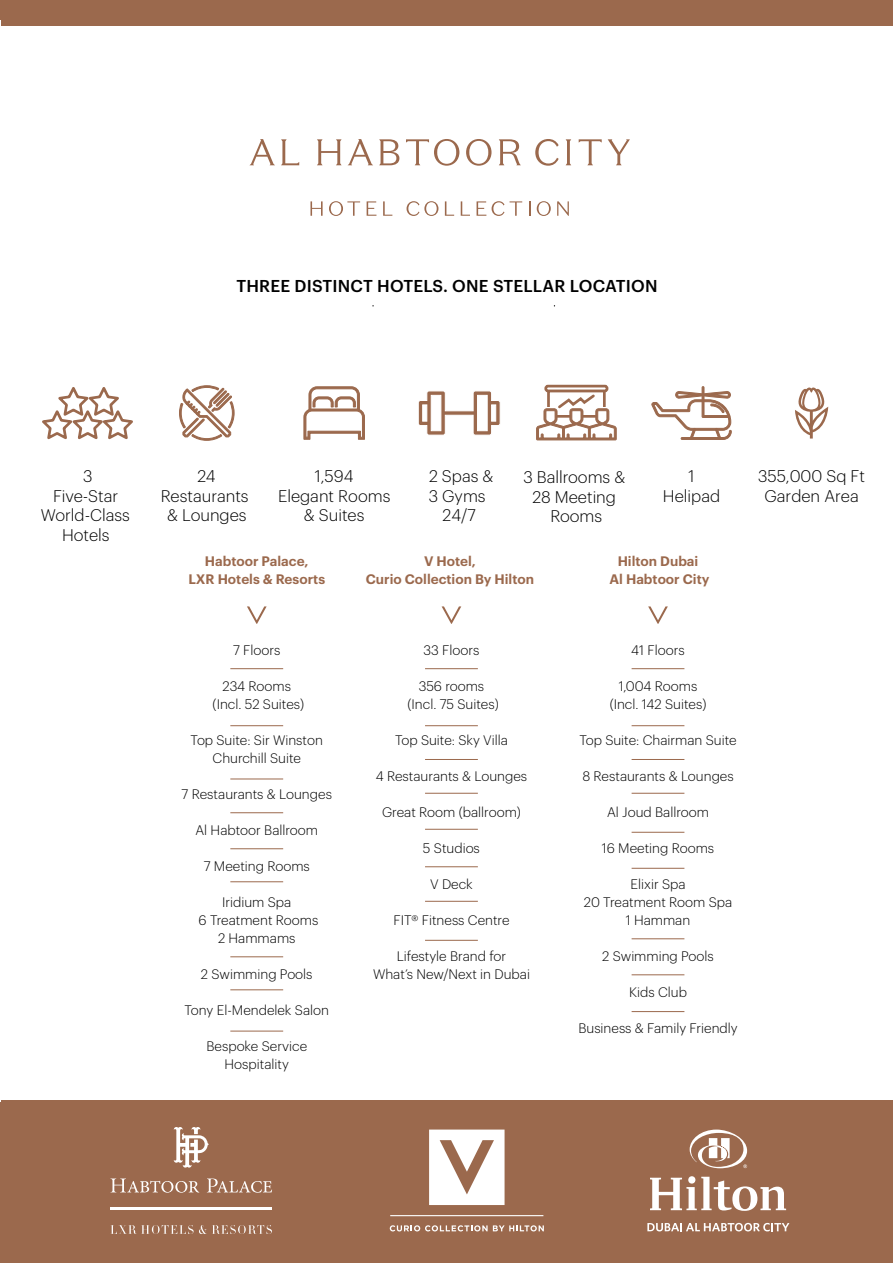
<style>
.page{position:relative;width:893px;height:1263px;background:#fff}
.page>*{position:absolute;margin:0;border:0;box-sizing:border-box;transform-origin:0 0}
.t1{font:500 16.8px "Graphik";letter-spacing:.01em;color:#000}
.t2{font:300 16.5px/19.5px "Graphik";color:#000;text-align:center}
.t3{font:300 13.5px/18px "Graphik";color:#000;text-align:center}
.t4{font:600 13.5px/18px "Graphik";color:#9b694d;text-align:center}
</style>
<div class="page">
<div style="left:0;top:1102px;width:893px;height:161px;background:#9b694d"></div>
<svg style="left:442px;top:606px;width:19px;height:18px"></svg>
<svg style="left:247px;top:606px;width:20px;height:18px"></svg>
<svg style="left:648px;top:606px;width:20px;height:18px"></svg>
<hr style="left:1px;top:1100px;width:892px;height:2px;background:#9b694d">
<svg style="left:179px;top:385px;width:56px;height:56px"></svg>
<svg style="left:303px;top:386px;width:62px;height:54px"></svg>
<svg style="left:42px;top:387px;width:91px;height:53px"></svg>
<svg style="left:651px;top:386px;width:81px;height:54px"></svg>
<div style="left:544px;top:385px;width:64px;height:7px;border:3px solid #9b694d;border-radius:2px"></div>
<svg style="left:536px;top:392px;width:81px;height:49px"></svg>
<svg style="left:461px;top:201px;width:9px;height:15px"></svg>
<svg style="left:407px;top:201px;width:31px;height:15px"></svg>
<svg style="left:445px;top:201px;width:9px;height:15px"></svg>
<svg style="left:477px;top:201px;width:9px;height:15px"></svg>
<svg style="left:557px;top:201px;width:12px;height:15px"></svg>
<svg style="left:537px;top:201px;width:14px;height:15px"></svg>
<svg style="left:529px;top:201px;width:1px;height:15px"></svg>
<svg style="left:492px;top:201px;width:30px;height:15px"></svg>
<svg style="left:310px;top:201px;width:13px;height:15px"></svg>
<svg style="left:367px;top:201px;width:9px;height:15px"></svg>
<svg style="left:383px;top:201px;width:9px;height:15px"></svg>
<svg style="left:329px;top:201px;width:31px;height:15px"></svg>
<svg style="left:249px;top:139px;width:272px;height:27px"></svg>
<svg style="left:579px;top:139px;width:23px;height:26px"></svg>
<svg style="left:608px;top:139px;width:22px;height:26px"></svg>
<svg style="left:566px;top:139px;width:5px;height:26px"></svg>
<svg style="left:535px;top:139px;width:24px;height:27px"></svg>
<div style="left:1px;top:19px;width:892px;height:7px;background:#9b694d"></div>
<svg style="left:418px;top:391px;width:82px;height:44px"></svg>
<hr style="left:632px;top:668px;width:52px;height:1px;background:#9b694d">
<hr style="left:632px;top:759px;width:52px;height:1px;background:#9b694d">
<hr style="left:425px;top:759px;width:53px;height:1px;background:#9b694d">
<hr style="left:230px;top:779px;width:53px;height:1px;background:#9b694d">
<hr style="left:230px;top:812px;width:53px;height:1px;background:#9b694d">
<hr style="left:425px;top:793px;width:53px;height:1px;background:#9b694d">
<hr style="left:632px;top:793px;width:52px;height:1px;background:#9b694d">
<hr style="left:632px;top:832px;width:52px;height:1px;background:#9b694d">
<hr style="left:425px;top:829px;width:53px;height:1px;background:#9b694d">
<hr style="left:230px;top:848px;width:53px;height:1px;background:#9b694d">
<hr style="left:230px;top:881px;width:53px;height:1px;background:#9b694d">
<hr style="left:425px;top:866px;width:53px;height:1px;background:#9b694d">
<hr style="left:425px;top:901px;width:53px;height:1px;background:#9b694d">
<hr style="left:632px;top:868px;width:52px;height:1px;background:#9b694d">
<hr style="left:632px;top:938px;width:52px;height:1px;background:#9b694d">
<hr style="left:632px;top:974px;width:52px;height:1px;background:#9b694d">
<hr style="left:230px;top:989px;width:53px;height:1px;background:#9b694d">
<hr style="left:230px;top:1031px;width:53px;height:1px;background:#9b694d">
<hr style="left:632px;top:1011px;width:52px;height:1px;background:#9b694d">
<hr style="left:425px;top:940px;width:53px;height:1px;background:#9b694d">
<hr style="left:230px;top:956px;width:53px;height:1px;background:#9b694d">
<hr style="left:425px;top:668px;width:53px;height:1px;background:#9b694d">
<hr style="left:230px;top:668px;width:53px;height:1px;background:#9b694d">
<hr style="left:230px;top:725px;width:53px;height:1px;background:#9b694d">
<hr style="left:425px;top:725px;width:53px;height:1px;background:#9b694d">
<hr style="left:632px;top:725px;width:52px;height:1px;background:#9b694d">
<svg style="left:795px;top:387px;width:33px;height:51px"></svg>
<div style="left:0;top:0;width:893px;height:19px;background:#9b694d"></div>
<svg style="left:690px;top:1129px;width:57px;height:39px"></svg>
<svg style="left:650px;top:1176px;width:136px;height:35px"></svg>
<svg style="left:647px;top:1223px;width:142px;height:8px"></svg>
<hr style="left:390px;top:1215px;width:153px;height:1px;background:#fff">
<svg style="left:390px;top:1225px;width:154px;height:6px"></svg>
<svg style="left:429px;top:1129px;width:76px;height:76px"></svg>
<svg style="left:111px;top:1225px;width:161px;height:9px"></svg>
<hr style="left:110px;top:1208px;width:162px;height:2px;background:#fff">
<svg style="left:174px;top:1127px;width:35px;height:40px"></svg>
<svg style="left:110px;top:1178px;width:89px;height:15px"></svg>
<svg style="left:207px;top:1178px;width:65px;height:15px"></svg>
<p class="t1" style="left:236px;top:273px;width:423px">THREE DISTINCT HOTELS. ONE STELLAR LOCATION</p>
<p class="t2" style="left:41px;top:465px;width:90px">3<br>Five-Star<br>World-Class<br>Hotels</p>
<p class="t2" style="left:161px;top:465px;width:89px">24<br>Restaurants &amp; Lounges</p>
<p class="t2" style="left:278px;top:465px;width:114px">1,594<br>Elegant Rooms &amp; Suites</p>
<p class="t2" style="left:429px;top:465px;width:66px">2 Spas &amp;<br>3 Gyms<br>24/7</p>
<p class="t2" style="left:523px;top:466px;width:103px">3 Ballrooms &amp;<br>28 Meeting<br>Rooms</p>
<p class="t2" style="left:663px;top:465px;width:59px">1<br>Helipad</p>
<p class="t2" style="left:758px;top:465px;width:108px">355,000 Sq Ft<br>Garden Area</p>
<p class="t4" style="left:188px;top:551px;width:138px">Habtoor Palace,<br>LXR Hotels &amp; Resorts</p>
<p class="t4" style="left:366px;top:551px;width:170px">V Hotel,<br>Curio Collection By Hilton</p>
<p class="t4" style="left:610px;top:551px;width:101px">Hilton Dubai<br>Al Habtoor City</p>
<p class="t3" style="left:233px;top:640px;width:49px">7 Floors</p>
<p class="t3" style="left:213px;top:676px;width:93px">234 Rooms (Incl. 52 Suites)</p>
<p class="t3" style="left:191px;top:730px;width:134px">Top Suite: Sir Winston<br>Churchill Suite</p>
<p class="t3" style="left:182px;top:784px;width:152px">7 Restaurants &amp; Lounges</p>
<p class="t3" style="left:195px;top:820px;width:124px">Al Habtoor Ballroom</p>
<p class="t3" style="left:204px;top:856px;width:108px">7 Meeting Rooms</p>
<p class="t3" style="left:199px;top:892px;width:121px">Iridium Spa<br>6 Treatment Rooms<br>2 Hammams</p>
<p class="t3" style="left:201px;top:964px;width:113px">2 Swimming Pools</p>
<p class="t3" style="left:185px;top:1000px;width:146px">Tony El-Mendelek Salon</p>
<p class="t3" style="left:206px;top:1036px;width:102px">Bespoke Service<br>Hospitality</p>
<p class="t3" style="left:424px;top:640px;width:57px">33 Floors</p>
<p class="t3" style="left:408px;top:676px;width:93px">356 rooms (Incl. 75 Suites)</p>
<p class="t3" style="left:395px;top:730px;width:114px">Top Suite: Sky Villa</p>
<p class="t3" style="left:376px;top:766px;width:153px">4 Restaurants &amp; Lounges</p>
<p class="t3" style="left:382px;top:802px;width:140px">Great Room (ballroom)</p>
<p class="t3" style="left:423px;top:838px;width:58px">5 Studios</p>
<p class="t3" style="left:430px;top:874px;width:44px">V Deck</p>
<p class="t3" style="left:393px;top:910px;width:118px">FIT® Fitness Centre</p>
<p class="t3" style="left:373px;top:946px;width:158px">Lifestyle Brand for<br>What’s New/Next in Dubai</p>
<p class="t3" style="left:631px;top:640px;width:55px">41 Floors</p>
<p class="t3" style="left:610px;top:676px;width:98px">1,004 Rooms (Incl. 142 Suites)</p>
<p class="t3" style="left:579px;top:730px;width:159px">Top Suite: Chairman Suite</p>
<p class="t3" style="left:582px;top:766px;width:153px">8 Restaurants &amp; Lounges</p>
<p class="t3" style="left:607px;top:802px;width:103px">Al Joud Ballroom</p>
<p class="t3" style="left:602px;top:838px;width:114px">16 Meeting Rooms</p>
<p class="t3" style="left:584px;top:874px;width:150px">Elixir Spa<br>20 Treatment Room Spa<br>1 Hamman</p>
<p class="t3" style="left:602px;top:946px;width:113px">2 Swimming Pools</p>
<p class="t3" style="left:629px;top:982px;width:59px">Kids Club</p>
<p class="t3" style="left:578px;top:1018px;width:161px">Business &amp; Family Friendly</p>
</div>
